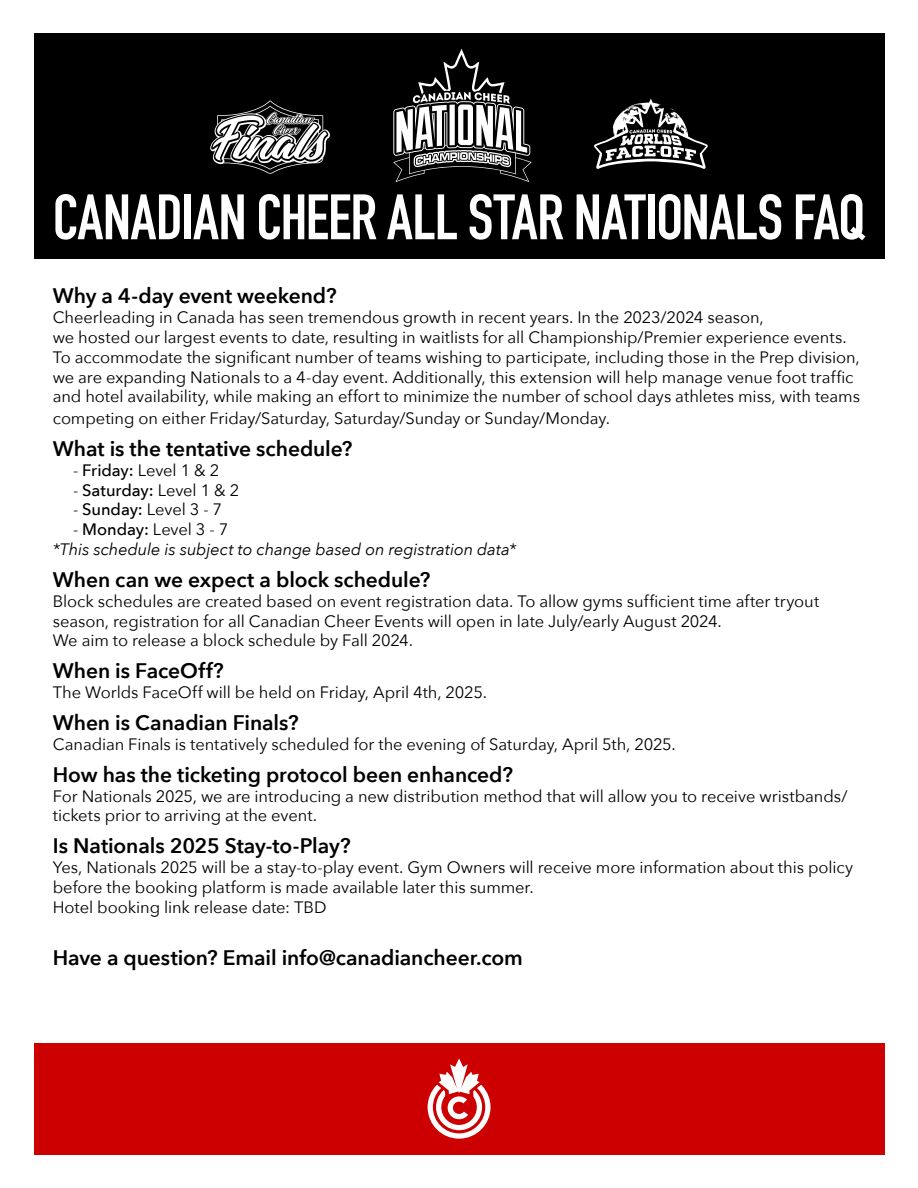
<style>
.page{position:relative;width:918px;height:1188px;background:#fff}
.page>*{position:absolute;margin:0;border:0;box-sizing:border-box;transform-origin:0 0}
.t1{font:700 63px "DIN Condensed";letter-spacing:-.01em;color:#fff}
.t2{font:600 21px "Avenir Next";letter-spacing:-.005em;color:#000}
.t3{font:16.5px/19.8px "Avenir Next";letter-spacing:-.005em;color:#000}
.t4{font:italic 16.5px/19.8px "Avenir Next";letter-spacing:-.005em;color:#000}
.s1{font-weight:500}
.s2{font-style:normal}
.s3{font-weight:500;font-style:normal}
</style>
<div class="page">
<div style="left:34px;top:34px;width:850px;height:225px;background:#000"></div>
<div style="left:34px;top:1043px;width:850px;height:111px;background:#c00"></div>
<svg style="left:428px;top:1058px;width:63px;height:81px"></svg>
<svg style="left:210px;top:100px;width:120px;height:74px"></svg>
<svg style="left:594px;top:99px;width:114px;height:70px"></svg>
<svg style="left:393px;top:49px;width:139px;height:133px"></svg>
<h1 class="t1" style="left:53px;top:181px;width:814px">CANADIAN CHEER ALL STAR NATIONALS FAQ</h1>
<p class="t2" style="left:53px;top:287px;width:285px">Why a 4-day event weekend?</p>
<p class="t3" style="left:53px;top:309px;width:809px">Cheerleading in Canada has seen tremendous growth in recent years. In the 2023/2024 season,<br>we hosted our largest events to date, resulting in waitlists for all Championship/Premier experience events.<br>To accommodate the significant number of teams wishing to participate, including those in the Prep division, we are expanding Nationals to a 4-day event. Additionally, this extension will help manage venue foot traffic and hotel availability, while making an effort to minimize the number of school days athletes miss, with teams</p>
<p class="t3" style="left:53px;top:410px;width:559px">competing on either Friday/Saturday, Saturday/Sunday or Sunday/Monday.</p>
<p class="t2" style="left:53px;top:440px;width:301px">What is the tentative schedule?</p>
<p class="t3" style="left:73px;top:462px;width:148px">- <span class="s1">Friday:</span> Level 1 &amp; 2</p>
<p class="t3" style="left:73px;top:481px;width:168px">- <span class="s1">Saturday:</span> Level 1 &amp; 2</p>
<p class="t3" style="left:73px;top:501px;width:151px">- <span class="s1">Sunday:</span> Level 3 - 7</p>
<p class="t4" style="left:53px;top:521px;width:465px;text-indent:20px"><span class="s2">-</span> <span class="s3">Monday:</span> <span class="s2">Level 3 - 7<br></span>*This schedule is subject to change based on registration data*</p>
<p class="t2" style="left:53px;top:571px;width:379px">When can we expect a block schedule?</p>
<p class="t3" style="left:53px;top:590px;width:768px">Block schedules are created based on event registration data. To allow gyms sufficient time after tryout season, registration for all Canadian Cheer Events will open in late July/early August 2024.<br>We aim to release a block schedule by Fall 2024.</p>
<p class="t2" style="left:53px;top:662px;width:172px">When is FaceOff?</p>
<p class="t3" style="left:53px;top:682px;width:436px">The Worlds FaceOff will be held on Friday, April 4th, 2025.</p>
<p class="t2" style="left:53px;top:714px;width:247px">When is Canadian Finals?</p>
<p class="t3" style="left:53px;top:734px;width:625px">Canadian Finals is tentatively scheduled for the evening of Saturday, April 5th, 2025.</p>
<p class="t2" style="left:53px;top:766px;width:462px">How has the ticketing protocol been enhanced?</p>
<p class="t3" style="left:53px;top:785px;width:796px">For Nationals 2025, we are introducing a new distribution method that will allow you to receive wristbands/ tickets prior to arriving at the event.</p>
<p class="t2" style="left:53px;top:837px;width:299px">Is Nationals 2025 Stay-to-Play?</p>
<p class="t3" style="left:53px;top:857px;width:802px">Yes, Nationals 2025 will be a stay-to-play event. Gym Owners will receive more information about this policy before the booking platform is made available later this summer.<br>Hotel booking link release date: TBD</p>
<p class="t2" style="left:53px;top:948px;width:472px">Have a question? Email info@canadiancheer.com</p>
</div>
